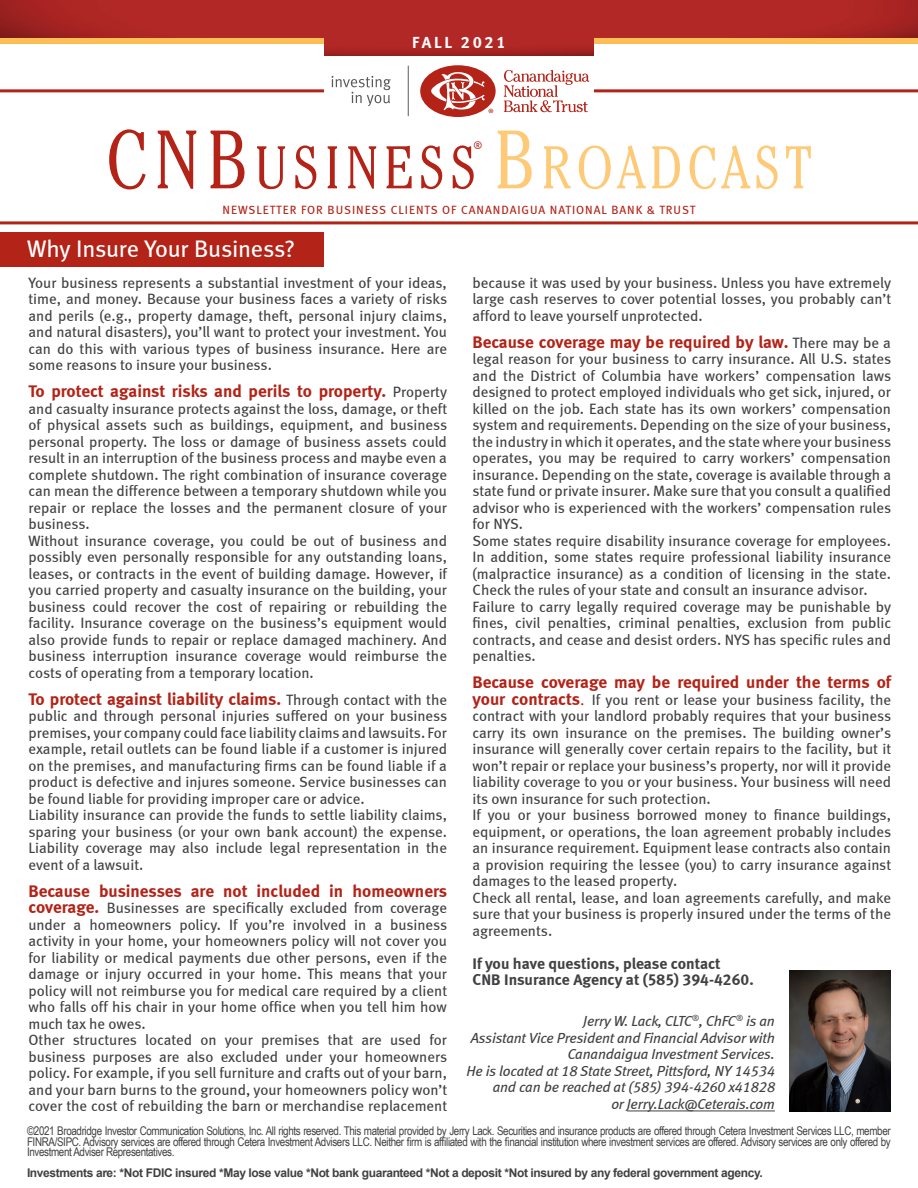
<style>
.page{position:relative;width:918px;height:1188px;background:#fff}
.page>*{position:absolute;margin:0;border:0;box-sizing:border-box;transform-origin:0 0}
.t1{font:300 condensed 60px "Cheltenham";letter-spacing:.08em;color:#feca78}
.t2{font:24px "Meta Book LF";letter-spacing:-.01em;color:#fff}
.t3{font:17.25px "Meta Bold LF";color:#b32317}
.t4{font:16.5px "Meta Bold LF";letter-spacing:.16em;color:#fff}
.t5{font:15.75px/16.5px "Meta Bold LF";color:#414042}
.t6{font:15px/16.5px "Meta Book LF";color:#414042}
.t7{font:italic 14.7px/16.5px "Meta Book LF";letter-spacing:-.01em;color:#414042;text-align:right}
.t8{font:13.65px "Myriad Pro";color:#b32317}
.t9{font:12px/10.5px "Arial Narrow";letter-spacing:-.03em;color:#414042;text-align:justify}
.t10{font:700 12px "Arial";letter-spacing:-.03em;color:#414042}
.t11{font:12px "Meta";letter-spacing:.08em;color:#b32317}
.t12{font:10.5px "Meta Book LF";color:#b32317}
.s1{font-size:82.5px;color:#b32317}
.s2{color:#b32317}
.s3{font-size:82.5px}
.s4{font-family:"Meta Book LF";font-size:15px;color:#414042}
.s5{font-family:"Meta Bold LF";font-size:17.25px;color:#b32317}
.s6{font-family:"Cheltenham Std";font-size:17.25px;color:#b32317}
</style>
<div class="page">
<img style="left:0;top:0;width:918px;height:56px">
<svg style="left:0;top:44px;width:324px;height:12px"></svg>
<div style="left:0;top:38px;width:324px;height:6px;background:#fdbe56"></div>
<div style="left:594px;top:38px;width:324px;height:6px;background:#fdbe56"></div>
<hr style="left:0;top:89px;width:324px;height:3px;background:#b32317">
<hr style="left:408px;top:66px;width:1px;height:50px;background:#58595b">
<svg style="left:504px;top:44px;width:414px;height:68px"></svg>
<div style="left:418px;top:63px;width:80px;height:56px;border:4px solid #fff;border-radius:50%"></div>
<div style="left:420px;top:65px;width:76px;height:52px;background:#b32317;border-radius:50%"></div>
<svg style="left:430px;top:72px;width:55px;height:38px"></svg>
<svg style="left:332px;top:76px;width:59px;height:30px"></svg>
<hr style="left:594px;top:89px;width:324px;height:3px;background:#b32317">
<hr style="left:0;top:221px;width:918px;height:3px;background:#b32317">
<div style="left:0;top:232px;width:324px;height:34px;background:#b32317"></div>
<img style="left:790px;top:971px;width:101px;height:141px">
<hr style="left:627px;top:1111px;width:148px;height:1px;background:#414042">
<p class="t4" style="left:412px;top:33px;width:95px">FALL 2021</p>
<p class="t8" style="left:488px;top:105px;width:7px">®</p>
<h1 class="t1" style="left:106px;top:132px;width:707px"><span class="s1">CNB</span><span class="s2">USINESS</span> <span class="s3">B</span>ROADCAST</h1>
<p class="t12" style="left:474px;top:140px;width:10px">®</p>
<p class="t11" style="left:223px;top:202px;width:474px">NEWSLETTER FOR BUSINESS CLIENTS OF CANANDAIGUA NATIONAL BANK &amp; TRUST</p>
<h2 class="t2" style="left:27px;top:235px;width:269px">Why Insure Your Business?</h2>
<p class="t6" style="left:28px;top:274px;width:420px;text-align:justify">Your business represents a substantial investment of your ideas, time, and money. Because your business faces a variety of risks and perils (e.g., property damage, theft, personal injury claims, and natural disasters), you’ll want to protect your investment. You can do this with various types of business insurance. Here are some reasons to insure your business.</p>
<p class="t3" style="left:28px;top:381px;width:420px">To protect against risks and perils to property. <span class="s4">Property</span></p>
<p class="t6" style="left:29px;top:400px;width:420px">and casualty insurance protects against the loss, damage, or theft of physical assets such as buildings, equipment, and business personal property. The loss or damage of business assets could result in an interruption of the business process and maybe even a complete shutdown. The right combination of insurance coverage can mean the difference between a temporary shutdown while you repair or replace the losses and the permanent closure of your business.<br>Without insurance coverage, you could be out of business and possibly even personally responsible for any outstanding loans, leases, or contracts in the event of building damage. However, if you carried property and casualty insurance on the building, your business could recover the cost of repairing or rebuilding the facility. Insurance coverage on the business’s equipment would also provide funds to repair or replace damaged machinery. And business interruption insurance coverage would reimburse the costs of operating from a temporary location.</p>
<p class="t3" style="left:28px;top:689px;width:420px">To protect against liability claims. <span class="s4">Through contact with the</span></p>
<p class="t6" style="left:28px;top:708px;width:420px">public and through personal injuries suffered on your business premises, your company could face liability claims and lawsuits. For example, retail outlets can be found liable if a customer is injured on the premises, and manufacturing firms can be found liable if a product is defective and injures someone. Service businesses can be found liable for providing improper care or advice.<br>Liability insurance can provide the funds to settle liability claims, sparing your business (or your own bank account) the expense.<br>Liability coverage may also include legal representation in the event of a lawsuit.</p>
<p class="t3" style="left:28px;top:881px;width:420px">Because businesses are not included in homeowners</p>
<p class="t6" style="left:28px;top:900px;width:420px"><span class="s5">coverage.</span> Businesses are specifically excluded from coverage under a homeowners policy. If you’re involved in a business activity in your home, your homeowners policy will not cover you for liability or medical payments due other persons, even if the damage or injury occurred in your home. This means that your policy will not reimburse you for medical care required by a client who falls off his chair in your home office when you tell him how much tax he owes.<br>Other structures located on your premises that are used for business purposes are also excluded under your homeowners policy. For example, if you sell furniture and crafts out of your barn, and your barn burns to the ground, your homeowners policy won’t cover the cost of rebuilding the barn or merchandise replacement</p>
<p class="t6" style="left:473px;top:274px;width:420px;text-align:justify">because it was used by your business. Unless you have extremely large cash reserves to cover potential losses, you probably can’t afford to leave yourself unprotected.</p>
<p class="t3" style="left:472px;top:332px;width:420px">Because coverage may be required by law. <span class="s4">There may be a</span></p>
<p class="t6" style="left:473px;top:351px;width:420px">legal reason for your business to carry insurance. All U.S. states and the District of Columbia have workers’ compensation laws designed to protect employed individuals who get sick, injured, or killed on the job. Each state has its own workers’ compensation system and requirements. Depending on the size of your business, the industry in which it operates, and the state where your business operates, you may be required to carry workers’ compensation insurance. Depending on the state, coverage is available through a state fund or private insurer. Make sure that you consult a qualified advisor who is experienced with the workers’ compensation rules for NYS.<br>Some states require disability insurance coverage for employees.<br>In addition, some states require professional liability insurance (malpractice insurance) as a condition of licensing in the state.<br>Check the rules of your state and consult an insurance advisor.<br>Failure to carry legally required coverage may be punishable by fines, civil penalties, criminal penalties, exclusion from public contracts, and cease and desist orders. NYS has specific rules and penalties.</p>
<p class="t3" style="left:472px;top:672px;width:420px">Because coverage may be required under the terms of</p>
<p class="t6" style="left:472px;top:691px;width:420px"><span class="s5">your contracts</span><span class="s6">.</span> If you rent or lease your business facility, the contract with your landlord probably requires that your business carry its own insurance on the premises. The building owner’s insurance will generally cover certain repairs to the facility, but it won’t repair or replace your business’s property, nor will it provide liability coverage to you or your business. Your business will need its own insurance for such protection.<br>If you or your business borrowed money to finance buildings, equipment, or operations, the loan agreement probably includes an insurance requirement. Equipment lease contracts also contain a provision requiring the lessee (you) to carry insurance against damages to the leased property.<br>Check all rental, lease, and loan agreements carefully, and make sure that your business is properly insured under the terms of the agreements.</p>
<p class="t5" style="left:472px;top:955px;width:283px">If you have questions, please contact<br>CNB Insurance Agency at (585) 394-4260.</p>
<p class="t7" style="left:467px;top:1013px;width:310px">Jerry W. Lack, CLTC<sup>®</sup>, ChFC<sup>®</sup> is an<br>Assistant Vice President and Financial Advisor with Canandaigua Investment Services.<br>He is located at 18 State Street, Pittsford, NY 14534 and can be reached at (585) 394-4260 x41828<br>or Jerry.Lack@Ceterais.com</p>
<p class="t9" style="left:27px;top:1125px;width:865px">©2021 Broadridge Investor Communication Solutions, Inc. All rights reserved. This material provided by Jerry Lack. Securities and insurance products are offered through Cetera Investment Services LLC, member FINRA/SIPC. Advisory services are offered through Cetera Investment Advisers LLC. Neither firm is affiliated with the financial institution where investment services are offered. Advisory services are only offered by Investment Adviser Representatives.</p>
<p class="t10" style="left:27px;top:1165px;width:737px">Investments are: *Not FDIC insured *May lose value *Not bank guaranteed *Not a deposit *Not insured by any federal government agency.</p>
</div>
